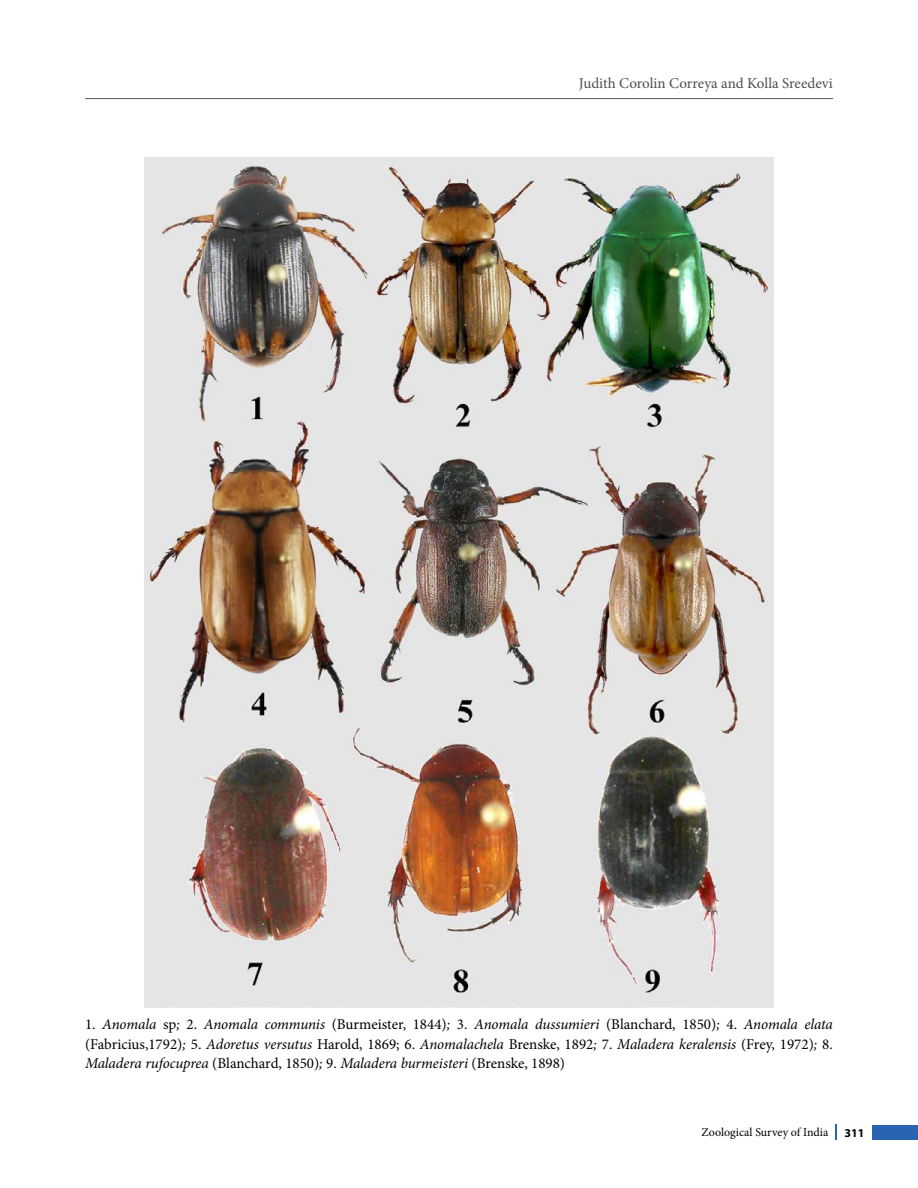
<style>
.page{position:relative;width:918px;height:1188px;background:#fff}
.page>*{position:absolute;margin:0;border:0;box-sizing:border-box;transform-origin:0 0}
.t1{font:italic 15px/19.5px "Minion Pro";letter-spacing:-.005em;color:#000;text-align:justify}
.t2{font:15px "Minion Pro";color:#4d4d4f}
.t3{font:12px "Minion Pro";color:#000}
.t4{font:700 12px "Myriad Pro";color:#000}
.s1{font-style:normal}
</style>
<div class="page">
<hr style="left:85px;top:98px;width:748px;height:1px;background:#58595b">
<div style="left:872px;top:1125px;width:46px;height:15px;background:#2864b0"></div>
<svg style="left:836px;top:1125px;width:1px;height:15px"></svg>
<img style="left:144px;top:157px;width:630px;height:851px">
<p class="t2" style="left:579px;top:73px;width:255px">Judith Corolin Correya and Kolla Sreedevi</p>
<p class="t1" style="left:85px;top:1015px;width:749px"><span class="s1">1.</span> Anomala <span class="s1">sp</span>; <span class="s1">2.</span> Anomala communis <span class="s1">(Burmeister, 1844)</span>; <span class="s1">3.</span> Anomala dussumieri <span class="s1">(Blanchard, 1850)</span>; <span class="s1">4.</span> Anomala elata <span class="s1">(Fabricius,1792)</span>; <span class="s1">5.</span> Adoretus versutus <span class="s1">Harold, 1869; 6.</span> Anomalachela <span class="s1">Brenske, 1892</span>; <span class="s1">7.</span> Maladera keralensis <span class="s1">(Frey, 1972)</span>; <span class="s1">8.<br></span>Maladera rufocuprea <span class="s1">(Blanchard, 1850)</span>; <span class="s1">9.</span> Maladera burmeisteri <span class="s1">(Brenske, 1898)</span></p>
<p class="t3" style="left:701px;top:1125px;width:129px">Zoological Survey of India</p>
<p class="t4" style="left:845px;top:1125px;width:21px">311</p>
</div>
